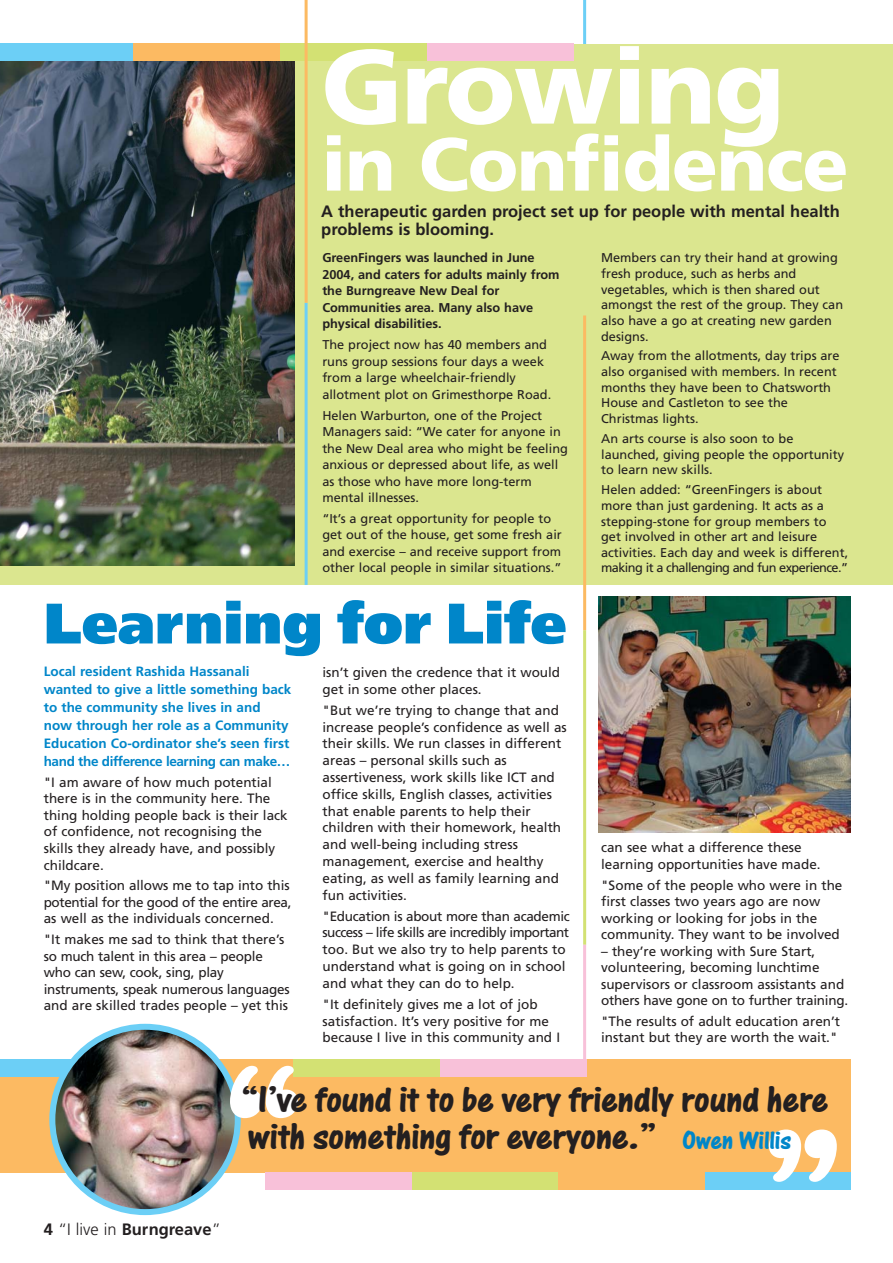
<style>
.page{position:relative;width:893px;height:1263px;background:#fff}
.page>*{position:absolute;margin:0;border:0;box-sizing:border-box;transform-origin:0 0}
.t1{font:240px "One Stroke Script Bold Plain";color:#fff;scale:.8 1}
.t2{font:900 105px "Frutiger";letter-spacing:-.01em;color:#fff}
.t3{font:900 75px "Frutiger";letter-spacing:-.01em;color:#fff}
.t4{font:900 57px "Frutiger";color:#0086c9}
.t5{font:39px/37.5px "One Stroke Script Bold Plain";color:#231f20}
.t6{font:700 16.5px/17.9px "Frutiger";color:#231f20}
.t7{font:13.5px/16.5px "Frutiger";color:#231f20}
.t8{font:700 13.5px/18px "Frutiger";color:#0086c9}
.t9{font:12.75px/15.6px "Frutiger";color:#231f20}
.t10{font:700 12.75px/16.5px "Frutiger";color:#231f20}
.s1{font-size:27px;color:#0086c9}
.s2{font-weight:300}
</style>
<div class="page">
<hr style="left:583px;top:1px;width:3px;height:314px;background:#6ccff6">
<hr style="left:583px;top:630px;width:3px;height:315px;background:#d3e173">
<hr style="left:583px;top:945px;width:3px;height:125px;background:#f8c1d9">
<img style="left:598px;top:596px;width:252px;height:236px">
<div style="left:0;top:44px;width:892px;height:541px;background:#dbe68f"></div>
<img style="left:0;top:60px;width:294px;height:505px">
<div style="left:0;top:1060px;width:850px;height:113px;background:#fcba62"></div>
<hr style="left:304px;top:303px;width:3px;height:282px;background:#6ccff6">
<div style="left:0;top:43px;width:133px;height:17px;background:#6ccff6"></div>
<div style="left:133px;top:43px;width:147px;height:17px;background:#fcba62"></div>
<div style="left:280px;top:43px;width:147px;height:17px;background:#d3e173"></div>
<div style="left:427px;top:43px;width:147px;height:17px;background:#f8c1d9"></div>
<hr style="left:304px;top:1px;width:3px;height:302px;background:#fcba62">
<div style="left:0;top:1060px;width:146px;height:17px;background:#6ccff6"></div>
<div style="left:293px;top:1060px;width:147px;height:17px;background:#d3e173"></div>
<div style="left:440px;top:1060px;width:147px;height:17px;background:#f8c1d9"></div>
<div style="left:705px;top:1173px;width:145px;height:17px;background:#6ccff6"></div>
<div style="left:558px;top:1173px;width:147px;height:17px;background:#fcba62"></div>
<div style="left:411px;top:1173px;width:147px;height:17px;background:#d3e173"></div>
<div style="left:264px;top:1173px;width:147px;height:17px;background:#f8c1d9"></div>
<img style="left:49px;top:1024px;width:192px;height:191px">
<hr style="left:583px;top:315px;width:3px;height:315px;background:#fcba62">
<h2 class="t2" style="left:321px;top:45px;width:465px">Growing</h2>
<h3 class="t3" style="left:321px;top:134px;width:529px">in Confidence</h3>
<p class="t6" style="left:321px;top:204px;width:520px">A therapeutic garden project set up for people with mental health problems is blooming.</p>
<p class="t10" style="left:322px;top:251px;width:239px">GreenFingers was launched in June<br>2004, and caters for adults mainly from the Burngreave New Deal for<br>Communities area. Many also have physical disabilities.</p>
<p class="t9" style="left:322px;top:337px;width:230px;line-height:16.5px">The project now has 40 members and runs group sessions four days a week from a large wheelchair-friendly allotment plot on Grimesthorpe Road.</p>
<p class="t9" style="left:322px;top:408px;width:247px;line-height:16.5px">Helen Warburton, one of the Project Managers said: “We cater for anyone in the New Deal area who might be feeling anxious or depressed about life, as well as those who have more long-term mental illnesses.</p>
<p class="t9" style="left:322px;top:511px;width:241px;line-height:16.5px">“It’s a great opportunity for people to get out of the house, get some fresh air and exercise – and receive support from other local people in similar situations.”</p>
<h3 class="t4" style="left:44px;top:601px;width:524px">Learning for Life</h3>
<p class="t8" style="left:44px;top:663px;width:249px">Local resident Rashida Hassanali wanted to give a little something back to the community she lives in and now through her role as a Community Education Co-ordinator she’s seen first hand the difference learning can make…</p>
<p class="t7" style="left:44px;top:775px;width:245px">"I am aware of how much potential there is in the community here. The thing holding people back is their lack of confidence, not recognising the skills they already have, and possibly childcare.</p>
<p class="t7" style="left:44px;top:878px;width:249px">"My position allows me to tap into this potential for the good of the entire area, as well as the individuals concerned.</p>
<p class="t7" style="left:44px;top:932px;width:247px">"It makes me sad to think that there’s so much talent in this area – people who can sew, cook, sing, play instruments, speak numerous languages and are skilled trades people – yet this</p>
<p class="t7" style="left:322px;top:665px;width:239px">isn’t given the credence that it would get in some other places.</p>
<p class="t7" style="left:322px;top:703px;width:246px">"But we’re trying to change that and increase people’s confidence as well as their skills. We run classes in different areas – personal skills such as assertiveness, work skills like ICT and office skills, English classes, activities that enable parents to help their children with their homework, health and well-being including stress management, exercise and healthy eating, as well as family learning and fun activities.</p>
<p class="t7" style="left:322px;top:909px;width:249px">"Education is about more than academic success – life skills are incredibly important too. But we also try to help parents to understand what is going on in school and what they can do to help.</p>
<p class="t7" style="left:322px;top:997px;width:239px">"It definitely gives me a lot of job satisfaction. It’s very positive for me because I live in this community and I</p>
<p class="t9" style="left:601px;top:251px;width:243px">Members can try their hand at growing fresh produce, such as herbs and vegetables, which is then shared out amongst the rest of the group. They can also have a go at creating new garden designs.</p>
<p class="t9" style="left:601px;top:349px;width:240px">Away from the allotments, day trips are also organised with members. In recent months they have been to Chatsworth<br>House and Castleton to see the<br>Christmas lights.</p>
<p class="t9" style="left:601px;top:432px;width:244px">An arts course is also soon to be launched, giving people the opportunity to learn new skills.</p>
<p class="t9" style="left:601px;top:483px;width:249px">Helen added: “GreenFingers is about more than just gardening. It acts as a stepping-stone for group members to get involved in other art and leisure activities. Each day and week is different, making it a challenging and fun experience.”</p>
<p class="t7" style="left:601px;top:840px;width:221px">can see what a difference these learning opportunities have made.</p>
<p class="t7" style="left:601px;top:878px;width:243px">"Some of the people who were in the first classes two years ago are now working or looking for jobs in the community. They want to be involved</p>
<p class="t7" style="left:601px;top:944px;width:248px">– they’re working with Sure Start, volunteering, becoming lunchtime supervisors or classroom assistants and others have gone on to further training.</p>
<p class="t7" style="left:601px;top:1014px;width:240px">"The results of adult education aren’t instant but they are worth the wait."</p>
<h1 class="t1" style="left:219px;top:1078px;width:106px">“</h1>
<h3 class="t5" style="left:241px;top:1083px;width:589px">“I’ve found it to be very friendly round here with something for everyone.” <span class="s1">Owen Willis</span></h3>
<h1 class="t1" style="left:848px;top:1170px;width:106px;rotate:-180deg">“</h1>
<p class="t6" style="left:44px;top:1222px;width:178px">4 <span class="s2">“I live in</span> Burngreave<span class="s2">”</span></p>
</div>
